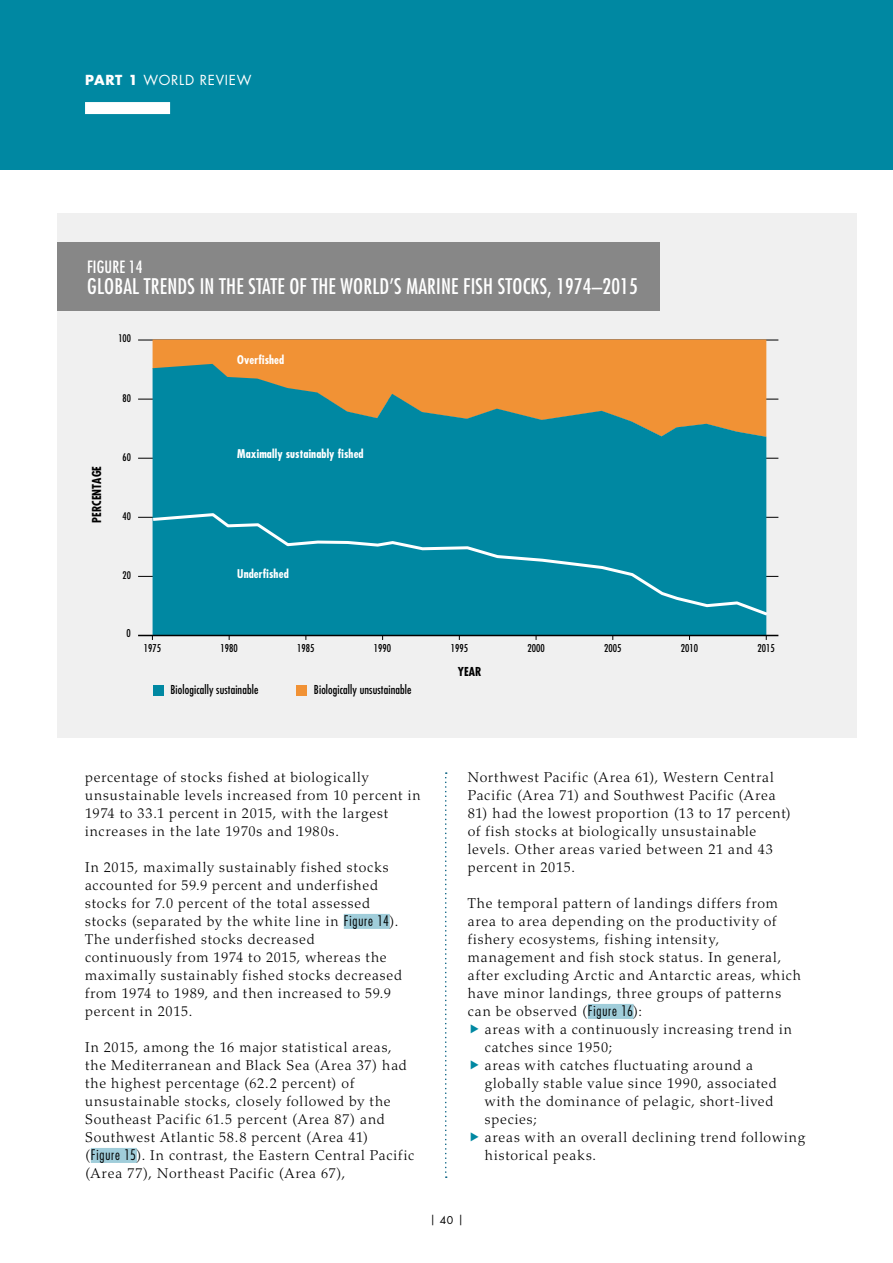
<style>
.page{position:relative;width:893px;height:1263px;background:#fff}
.page>*{position:absolute;margin:0;border:0;box-sizing:border-box;transform-origin:0 0}
.t1{font:condensed 21px "Futura Std";letter-spacing:.01em;color:#fff}
.t2{font:condensed 16.5px "Futura Std";letter-spacing:.01em;color:#fff}
.t3{font:300 14.25px/18px "Palatino LT Std";letter-spacing:.055em;color:#000}
.t4{font:13.5px "Futura Std";letter-spacing:.055em;color:#fff}
.t5{font:condensed 12px "Futura Std";letter-spacing:.01em;color:#000}
.t6{font:700 condensed 12px "Futura Std";color:#000}
.t7{font:700 condensed 11.7px "Futura Std";letter-spacing:.01em;color:#fff}
.t8{font:condensed 10.5px "Futura Std";color:#000}
.t9{font:10.5px "Futura Std";color:#000}
.t10{font:condensed 10.2px "Futura Std";color:#000}
.s1{font-weight:700}
.s2{font-family:"Futura Std";font-stretch:condensed}
</style>
<div class="page">
<div style="left:0;top:0;width:893px;height:170px;background:#0088a2"></div>
<div style="left:85px;top:102px;width:85px;height:12px;background:#fff"></div>
<svg style="left:445px;top:772px;width:2px;height:406px"></svg>
<div style="left:344px;top:914px;width:46px;height:15px;background:#a0cdda"></div>
<div style="left:91px;top:1148px;width:46px;height:15px;background:#a0cdda"></div>
<div style="left:588px;top:1004px;width:46px;height:15px;background:#a0cdda"></div>
<div style="left:57px;top:214px;width:800px;height:524px;background:#f0f0f0"></div>
<div style="left:57px;top:242px;width:603px;height:69px;background:#878787"></div>
<div style="left:153px;top:685px;width:10px;height:11px;background:#0088a2"></div>
<div style="left:296px;top:685px;width:11px;height:11px;background:#f19235"></div>
<hr style="left:138px;top:458px;width:640px;height:1px;background:#000">
<hr style="left:138px;top:576px;width:640px;height:1px;background:#000">
<hr style="left:138px;top:517px;width:640px;height:1px;background:#000">
<hr style="left:138px;top:399px;width:640px;height:1px;background:#000">
<hr style="left:138px;top:340px;width:640px;height:1px;background:#000">
<div style="left:153px;top:339px;width:613px;height:25px;background:#f19235"></div>
<svg style="left:153px;top:364px;width:613px;height:271px;background:#3e8a85"></svg>
<div style="left:150px;top:512px;width:621px;height:106px;background:#0088a2"></div>
<hr style="left:138px;top:635px;width:640px;height:1px;background:#000">
<p class="t4" style="left:85px;top:71px;width:168px"><span class="s1">PART 1</span> WORLD REVIEW</p>
<p class="t2" style="left:87px;top:257px;width:57px">FIGURE 14</p>
<h1 class="t1" style="left:87px;top:273px;width:552px">GLOBAL TRENDS IN THE STATE OF THE WORLD’S MARINE FISH STOCKS, 1974–2015</h1>
<p class="t10" style="left:118px;top:332px;width:14px">100</p>
<p class="t6" style="left:89px;top:523px;width:58px;rotate:-90deg">PERCENTAGE</p>
<p class="t10" style="left:123px;top:392px;width:10px">80</p>
<p class="t10" style="left:123px;top:451px;width:10px">60</p>
<p class="t10" style="left:123px;top:510px;width:10px">40</p>
<p class="t10" style="left:123px;top:569px;width:10px">20</p>
<p class="t7" style="left:237px;top:353px;width:49px">Overfished</p>
<p class="t7" style="left:237px;top:447px;width:128px">Maximally sustainably fished</p>
<p class="t7" style="left:237px;top:566px;width:53px">Underfished</p>
<p class="t8" style="left:127px;top:627px;width:6px">0</p>
<p class="t8" style="left:144px;top:642px;width:19px">1975</p>
<p class="t8" style="left:297px;top:642px;width:19px">1985</p>
<p class="t8" style="left:451px;top:642px;width:19px">1995</p>
<p class="t8" style="left:604px;top:642px;width:19px">2005</p>
<p class="t8" style="left:758px;top:642px;width:19px">2015</p>
<p class="t8" style="left:221px;top:642px;width:19px">1980</p>
<p class="t8" style="left:374px;top:642px;width:19px">1990</p>
<p class="t8" style="left:527px;top:642px;width:19px">2000</p>
<p class="t8" style="left:681px;top:642px;width:19px">2010</p>
<p class="t6" style="left:458px;top:664px;width:25px">YEAR</p>
<p class="t5" style="left:170px;top:682px;width:89px">Biologically sustainable</p>
<p class="t5" style="left:314px;top:682px;width:99px">Biologically unsustainable</p>
<p class="t3" style="left:85px;top:768px;width:337px">percentage of stocks fished at biologically unsustainable levels increased from 10 percent in 1974 to 33.1 percent in 2015, with the largest increases in the late 1970s and 1980s.</p>
<p class="t3" style="left:85px;top:858px;width:319px">In 2015, maximally sustainably fished stocks accounted for 59.9 percent and underfished stocks for 7.0 percent of the total assessed stocks (separated by the white line in <span class="s2">Figure 14</span>).<br>The underfished stocks decreased continuously from 1974 to 2015, whereas the maximally sustainably fished stocks decreased from 1974 to 1989, and then increased to 59.9 percent in 2015.</p>
<p class="t3" style="left:85px;top:1038px;width:331px">In 2015, among the 16 major statistical areas, the Mediterranean and Black Sea (Area 37) had the highest percentage (62.2 percent) of unsustainable stocks, closely followed by the Southeast Pacific 61.5 percent (Area 87) and Southwest Atlantic 58.8 percent (Area 41)<br>(<span class="s2">Figure 15</span>). In contrast, the Eastern Central Pacific (Area 77), Northeast Pacific (Area 67),</p>
<p class="t3" style="left:468px;top:768px;width:309px">Northwest Pacific (Area 61), Western Central<br>Pacific (Area 71) and Southwest Pacific (Area</p>
<p class="t3" style="left:468px;top:804px;width:325px">81) had the lowest proportion (13 to 17 percent) of fish stocks at biologically unsustainable levels. Other areas varied between 21 and 43 percent in 2015.</p>
<p class="t3" style="left:468px;top:894px;width:335px">The temporal pattern of landings differs from area to area depending on the productivity of fishery ecosystems, fishing intensity, management and fish stock status. In general, after excluding Arctic and Antarctic areas, which have minor landings, three groups of patterns can be observed (<span class="s2">Figure 16</span>):</p>
<p class="t3" style="left:485px;top:1020px;width:322px">areas with a continuously increasing trend in catches since 1950;<br>areas with catches fluctuating around a globally stable value since 1990, associated with the dominance of pelagic, short-lived species;<br>areas with an overall declining trend following historical peaks.</p>
<p class="t9" style="left:430px;top:1213px;width:35px">| 40 |</p>
</div>
